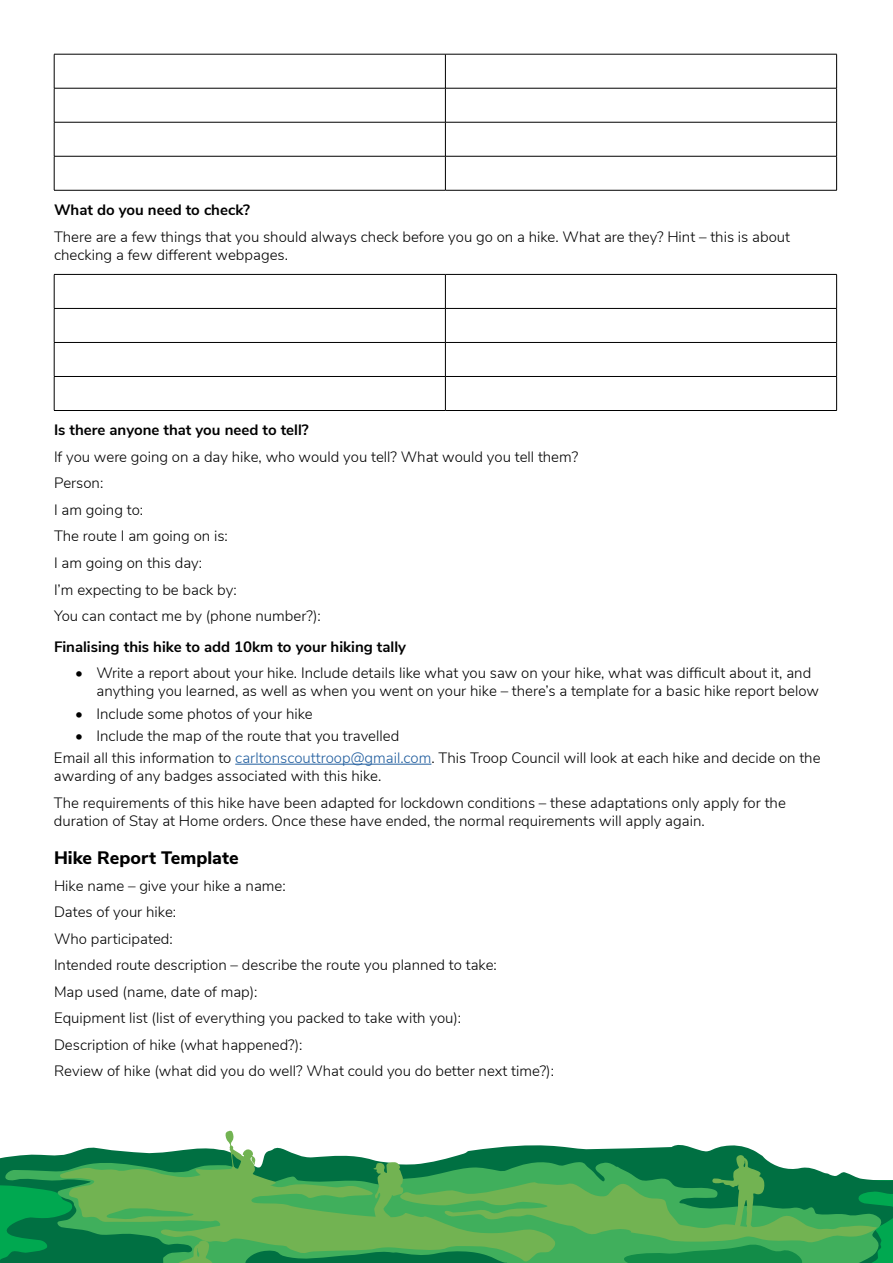
<style>
.page{position:relative;width:893px;height:1263px;background:#fff}
.page>*{position:absolute;margin:0;border:0;box-sizing:border-box;transform-origin:0 0}
.t1{font:800 18px "Nunito Sans";color:#000}
.t2{font:300 15px/26.5px "Nunito Sans";color:#000}
.t3{font:700 15px "Nunito Sans";color:#000}
.s1{color:#205d9e}
</style>
<div class="page">
<svg style="left:0;top:1145px;width:893px;height:118px"></svg>
<svg style="left:0;top:1160px;width:892px;height:103px;background:#0b8c4d"></svg>
<svg style="left:59px;top:1166px;width:314px;height:96px;background:#4aa250"></svg>
<svg style="left:191px;top:1131px;width:85px;height:63px"></svg>
<svg style="left:373px;top:1155px;width:507px;height:108px;background:#46a358"></svg>
<svg style="left:171px;top:1240px;width:71px;height:23px;background:#45a957"></svg>
<hr style="left:235px;top:764px;width:196px;height:1px;background:#205d9e">
<hr style="left:54px;top:54px;width:391px;height:1px;background:#000">
<hr style="left:54px;top:54px;width:1px;height:34px;background:#000">
<hr style="left:445px;top:54px;width:392px;height:1px;background:#000">
<hr style="left:445px;top:54px;width:1px;height:34px;background:#000">
<hr style="left:836px;top:54px;width:1px;height:34px;background:#000">
<hr style="left:54px;top:88px;width:391px;height:1px;background:#000">
<hr style="left:54px;top:88px;width:1px;height:34px;background:#000">
<hr style="left:445px;top:88px;width:392px;height:1px;background:#000">
<hr style="left:445px;top:88px;width:1px;height:34px;background:#000">
<hr style="left:836px;top:88px;width:1px;height:34px;background:#000">
<hr style="left:54px;top:122px;width:391px;height:1px;background:#000">
<hr style="left:54px;top:122px;width:1px;height:34px;background:#000">
<hr style="left:445px;top:122px;width:392px;height:1px;background:#000">
<hr style="left:445px;top:122px;width:1px;height:34px;background:#000">
<hr style="left:836px;top:122px;width:1px;height:34px;background:#000">
<hr style="left:54px;top:156px;width:391px;height:1px;background:#000">
<hr style="left:54px;top:156px;width:1px;height:34px;background:#000">
<hr style="left:445px;top:156px;width:392px;height:1px;background:#000">
<hr style="left:445px;top:156px;width:1px;height:34px;background:#000">
<hr style="left:836px;top:156px;width:1px;height:34px;background:#000">
<hr style="left:54px;top:190px;width:391px;height:1px;background:#000">
<hr style="left:445px;top:190px;width:392px;height:1px;background:#000">
<hr style="left:54px;top:274px;width:391px;height:1px;background:#000">
<hr style="left:54px;top:275px;width:1px;height:33px;background:#000">
<hr style="left:445px;top:274px;width:392px;height:1px;background:#000">
<hr style="left:445px;top:275px;width:1px;height:33px;background:#000">
<hr style="left:836px;top:275px;width:1px;height:33px;background:#000">
<hr style="left:54px;top:308px;width:391px;height:1px;background:#000">
<hr style="left:54px;top:309px;width:1px;height:33px;background:#000">
<hr style="left:445px;top:308px;width:392px;height:1px;background:#000">
<hr style="left:445px;top:309px;width:1px;height:33px;background:#000">
<hr style="left:836px;top:309px;width:1px;height:33px;background:#000">
<hr style="left:54px;top:342px;width:391px;height:1px;background:#000">
<hr style="left:54px;top:343px;width:1px;height:33px;background:#000">
<hr style="left:445px;top:342px;width:392px;height:1px;background:#000">
<hr style="left:445px;top:343px;width:1px;height:33px;background:#000">
<hr style="left:836px;top:343px;width:1px;height:33px;background:#000">
<hr style="left:54px;top:376px;width:391px;height:1px;background:#000">
<hr style="left:54px;top:377px;width:1px;height:33px;background:#000">
<hr style="left:445px;top:376px;width:392px;height:1px;background:#000">
<hr style="left:445px;top:377px;width:1px;height:33px;background:#000">
<hr style="left:836px;top:377px;width:1px;height:33px;background:#000">
<hr style="left:54px;top:410px;width:391px;height:1px;background:#000">
<hr style="left:445px;top:410px;width:392px;height:1px;background:#000">
<p class="t3" style="left:54px;top:199px;width:198px">What do you need to check?</p>
<p class="t2" style="left:54px;top:227px;width:738px;line-height:18px">There are a few things that you should always check before you go on a hike. What are they? Hint – this is about checking a few different webpages.</p>
<p class="t3" style="left:54px;top:419px;width:256px">Is there anyone that you need to tell?</p>
<p class="t2" style="left:54px;top:442px;width:526px">If you were going on a day hike, who would you tell? What would you tell them?<br>Person:<br>I am going to:<br>The route I am going on is:<br>I am going on this day:<br>I’m expecting to be back by:<br>You can contact me by (phone number?):</p>
<p class="t3" style="left:54px;top:635px;width:354px">Finalising this hike to add 10km to your hiking tally</p>
<p class="t2" style="left:97px;top:663px;width:724px;line-height:18px;text-indent:-21px">• Write a report about your hike. Include details like what you saw on your hike, what was difficult about it, and anything you learned, as well as when you went on your hike – there’s a template for a basic hike report below</p>
<p class="t2" style="left:75px;top:699px;width:239px">• Include some photos of your hike</p>
<p class="t2" style="left:54px;top:723px;width:768px;line-height:22.2px;text-indent:21px">• Include the map of the route that you travelled<br>Email all this information to <span class="s1">carltonscouttroop@gmail.com</span>. This Troop Council will look at each hike and decide on the</p>
<p class="t2" style="left:54px;top:762px;width:733px">awarding of any badges associated with this hike.<br>The requirements of this hike have been adapted for lockdown conditions – these adaptations only apply for the</p>
<p class="t2" style="left:54px;top:806px;width:652px">duration of Stay at Home orders. Once these have ended, the normal requirements will apply again.</p>
<p class="t1" style="left:54px;top:845px;width:186px">Hike Report Template</p>
<p class="t2" style="left:54px;top:871px;width:502px">Hike name – give your hike a name:<br>Dates of your hike:<br>Who participated:<br>Intended route description – describe the route you planned to take:<br>Map used (name, date of map):<br>Equipment list (list of everything you packed to take with you):<br>Description of hike (what happened?):<br>Review of hike (what did you do well? What could you do better next time?):</p>
</div>
